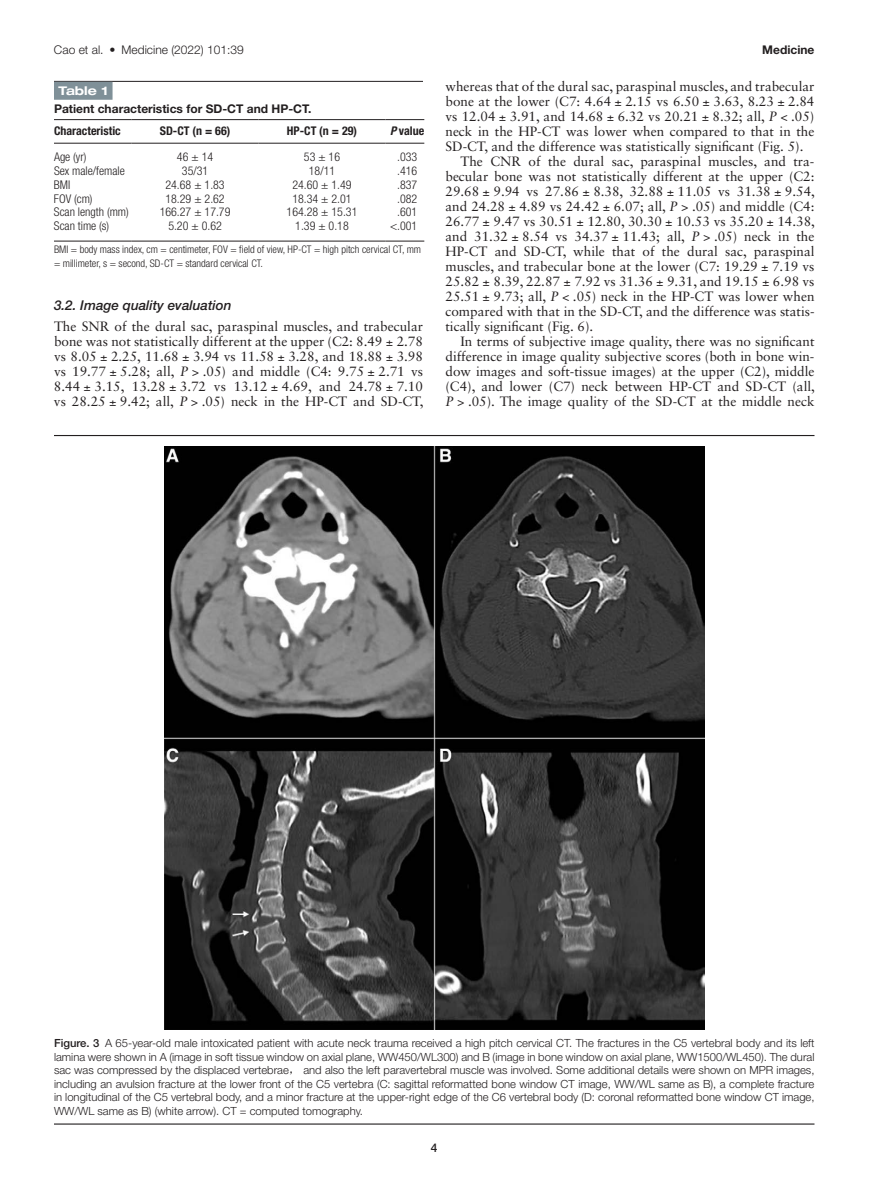
<style>
.page{position:relative;width:891px;height:1188px;background:#fff}
.page>*{position:absolute;margin:0;border:0;box-sizing:border-box;transform-origin:0 0}
.t1{font:13.5px/15px "Sabon LT Std";color:#231f20;text-align:justify}
.t2{font:italic 500 13.5px "Helvetica Neue LT Std";color:#231f20}
.t3{font:300 condensed 12px "Helvetica Neue LT Std";color:#231f20}
.t4{font:700 12px "Helvetica Neue LT Std";color:#231f20}
.t5{font:700 condensed 12px "Helvetica Neue LT Std";color:#231f20}
.t6{font:300 12px "Helvetica Neue LT Std";color:#231f20}
.t7{font:700 expanded 12px "Helvetica Neue LT Std";color:#fff}
.t8{font:500 12px "Helvetica Neue LT Std";color:#231f20}
.t9{font:300 11.25px/13.5px "Helvetica Neue LT Std";color:#231f20;text-align:justify}
.t10{font:300 condensed 10.5px/13.5px "Helvetica Neue LT Std";color:#231f20}
.s1{font-style:italic}
.s2{font-weight:500}
.s3{font-family:"Sim Sun";font-weight:400}
</style>
<div class="page">
<hr style="left:54px;top:81px;width:369px;height:1px;background:#231f20">
<div style="left:54px;top:82px;width:59px;height:18px;background:#7f9098"></div>
<hr style="left:54px;top:119px;width:78px;height:1px;background:#231f20">
<hr style="left:54px;top:143px;width:78px;height:1px;background:#231f20">
<hr style="left:132px;top:119px;width:127px;height:1px;background:#231f20">
<hr style="left:132px;top:143px;width:127px;height:1px;background:#231f20">
<hr style="left:259px;top:119px;width:127px;height:1px;background:#231f20">
<hr style="left:259px;top:143px;width:127px;height:1px;background:#231f20">
<hr style="left:386px;top:119px;width:38px;height:1px;background:#231f20">
<hr style="left:386px;top:143px;width:38px;height:1px;background:#231f20">
<hr style="left:54px;top:241px;width:78px;height:1px;background:#231f20">
<hr style="left:132px;top:241px;width:127px;height:1px;background:#231f20">
<hr style="left:259px;top:241px;width:127px;height:1px;background:#231f20">
<hr style="left:386px;top:241px;width:38px;height:1px;background:#231f20">
<img style="left:164px;top:446px;width:540px;height:584px">
<hr style="left:54px;top:435px;width:760px;height:1px;background:#231f20">
<hr style="left:54px;top:1124px;width:760px;height:1px;background:#231f20">
<p class="t6" style="left:54px;top:42px;width:191px">Cao et al. • Medicine (2022) 101:39</p>
<p class="t4" style="left:762px;top:42px;width:54px">Medicine</p>
<p class="t7" style="left:58px;top:83px;width:51px">Table 1</p>
<p class="t4" style="left:54px;top:102px;width:259px">Patient characteristics for SD-CT and HP-CT.</p>
<p class="t5" style="left:54px;top:124px;width:68px">Characteristic</p>
<p class="t5" style="left:160px;top:124px;width:72px">SD-CT (n = 66)</p>
<p class="t5" style="left:287px;top:124px;width:72px">HP-CT (n = 29)</p>
<p class="t5" style="left:390px;top:124px;width:36px"><span class="s1">P</span> value</p>
<p class="t3" style="left:54px;top:150px;width:34px">Age (yr)</p>
<p class="t3" style="left:177px;top:150px;width:38px">46 ± 14</p>
<p class="t3" style="left:304px;top:150px;width:38px">53 ± 16</p>
<p class="t3" style="left:397px;top:150px;width:22px">.033</p>
<p class="t3" style="left:54px;top:164px;width:72px">Sex male/female</p>
<p class="t3" style="left:182px;top:164px;width:28px">35/31</p>
<p class="t3" style="left:309px;top:164px;width:28px">18/11</p>
<p class="t3" style="left:397px;top:164px;width:22px">.416</p>
<p class="t3" style="left:54px;top:178px;width:18px">BMI</p>
<p class="t3" style="left:165px;top:178px;width:61px">24.68 ± 1.83</p>
<p class="t3" style="left:292px;top:178px;width:61px">24.60 ± 1.49</p>
<p class="t3" style="left:397px;top:178px;width:22px">.837</p>
<p class="t3" style="left:54px;top:191px;width:40px">FOV (cm)</p>
<p class="t3" style="left:165px;top:191px;width:61px">18.29 ± 2.62</p>
<p class="t3" style="left:292px;top:191px;width:61px">18.34 ± 2.01</p>
<p class="t3" style="left:397px;top:191px;width:22px">.082</p>
<p class="t3" style="left:54px;top:205px;width:76px">Scan length (mm)</p>
<p class="t3" style="left:160px;top:205px;width:72px">166.27 ± 17.79</p>
<p class="t3" style="left:287px;top:205px;width:72px">164.28 ± 15.31</p>
<p class="t3" style="left:397px;top:205px;width:22px">.601</p>
<p class="t3" style="left:54px;top:219px;width:57px">Scan time (s)</p>
<p class="t3" style="left:168px;top:219px;width:55px">5.20 ± 0.62</p>
<p class="t3" style="left:295px;top:219px;width:55px">1.39 ± 0.18</p>
<p class="t3" style="left:390px;top:219px;width:29px">&lt;.001</p>
<p class="t10" style="left:54px;top:243px;width:369px">BMI = body mass index, cm = centimeter, FOV = field of view, HP-CT = high pitch cervical CT, mm = millimeter, s = second, SD-CT = standard cervical CT.</p>
<p class="t2" style="left:54px;top:297px;width:179px">3.2. Image quality evaluation</p>
<p class="t1" style="left:54px;top:318px;width:371px">The SNR of the dural sac, paraspinal muscles, and trabecular bone was not statistically different at the upper (C2: 8.49 ± 2.78 vs 8.05 ± 2.25, 11.68 ± 3.94 vs 11.58 ± 3.28, and 18.88 ± 3.98 vs 19.77 ± 5.28; all, <span class="s1">P</span> &gt; .05) and middle (C4: 9.75 ± 2.71 vs 8.44 ± 3.15, 13.28 ± 3.72 vs 13.12 ± 4.69, and 24.78 ± 7.10 vs 28.25 ± 9.42; all, <span class="s1">P</span> &gt; .05) neck in the HP-CT and SD-CT,</p>
<p class="t1" style="left:445px;top:79px;width:371px">whereas that of the dural sac, paraspinal muscles, and trabecular</p>
<p class="t1" style="left:445px;top:94px;width:370px">bone at the lower (C7: 4.64 ± 2.15 vs 6.50 ± 3.63, 8.23 ± 2.84</p>
<p class="t1" style="left:445px;top:109px;width:370px">vs 12.04 ± 3.91, and 14.68 ± 6.32 vs 20.21 ± 8.32; all, <span class="s1">P</span> &lt; .05)</p>
<p class="t1" style="left:445px;top:124px;width:370px">neck in the HP-CT was lower when compared to that in the</p>
<p class="t1" style="left:445px;top:139px;width:360px">SD-CT, and the difference was statistically significant (Fig. 5).</p>
<p class="t1" style="left:460px;top:154px;width:355px">The CNR of the dural sac, paraspinal muscles, and tra-</p>
<p class="t1" style="left:445px;top:169px;width:371px">becular bone was not statistically different at the upper (C2:</p>
<p class="t1" style="left:445px;top:184px;width:371px">29.68 ± 9.94 vs 27.86 ± 8.38, 32.88 ± 11.05 vs 31.38 ± 9.54,</p>
<p class="t1" style="left:445px;top:199px;width:371px">and 24.28 ± 4.89 vs 24.42 ± 6.07; all, <span class="s1">P</span> &gt; .05) and middle (C4:</p>
<p class="t1" style="left:445px;top:214px;width:371px">26.77 ± 9.47 vs 30.51 ± 12.80, 30.30 ± 10.53 vs 35.20 ± 14.38,</p>
<p class="t1" style="left:445px;top:229px;width:370px">and 31.32 ± 8.54 vs 34.37 ± 11.43; all, <span class="s1">P</span> &gt; .05) neck in the</p>
<p class="t1" style="left:445px;top:244px;width:371px">HP-CT and SD-CT, while that of the dural sac, paraspinal</p>
<p class="t1" style="left:445px;top:259px;width:370px">muscles, and trabecular bone at the lower (C7: 19.29 ± 7.19 vs</p>
<p class="t1" style="left:445px;top:274px;width:371px">25.82 ± 8.39, 22.87 ± 7.92 vs 31.36 ± 9.31, and 19.15 ± 6.98 vs</p>
<p class="t1" style="left:445px;top:289px;width:371px">25.51 ± 9.73; all, <span class="s1">P</span> &lt; .05) neck in the HP-CT was lower when</p>
<p class="t1" style="left:445px;top:304px;width:371px">compared with that in the SD-CT, and the difference was statis-</p>
<p class="t1" style="left:445px;top:319px;width:149px">tically significant (Fig. 6).</p>
<p class="t1" style="left:460px;top:334px;width:356px">In terms of subjective image quality, there was no significant</p>
<p class="t1" style="left:445px;top:349px;width:370px">difference in image quality subjective scores (both in bone win-</p>
<p class="t1" style="left:445px;top:364px;width:370px">dow images and soft-tissue images) at the upper (C2), middle</p>
<p class="t1" style="left:445px;top:379px;width:371px">(C4), and lower (C7) neck between HP-CT and SD-CT (all,</p>
<p class="t1" style="left:445px;top:394px;width:371px"><span class="s1">P</span> &gt; .05). The image quality of the SD-CT at the middle neck</p>
<p class="t9" style="left:54px;top:1036px;width:762px"><span class="s2">Figure. 3</span> A 65-year-old male intoxicated patient with acute neck trauma received a high pitch cervical CT. The fractures in the C5 vertebral body and its left lamina were shown in A (image in soft tissue window on axial plane, WW450/WL300) and B (image in bone window on axial plane, WW1500/WL450). The dural sac was compressed by the displaced vertebrae<span class="s3">，</span> and also the left paravertebral muscle was involved. Some additional details were shown on MPR images, including an avulsion fracture at the lower front of the C5 vertebra (C: sagittal reformatted bone window CT image, WW/WL same as B), a complete fracture in longitudinal of the C5 vertebral body, and a minor fracture at the upper-right edge of the C6 vertebral body (D: coronal reformatted bone window CT image, WW/WL same as B) (white arrow). CT = computed tomography.</p>
<p class="t8" style="left:431px;top:1140px;width:8px">4</p>
</div>
